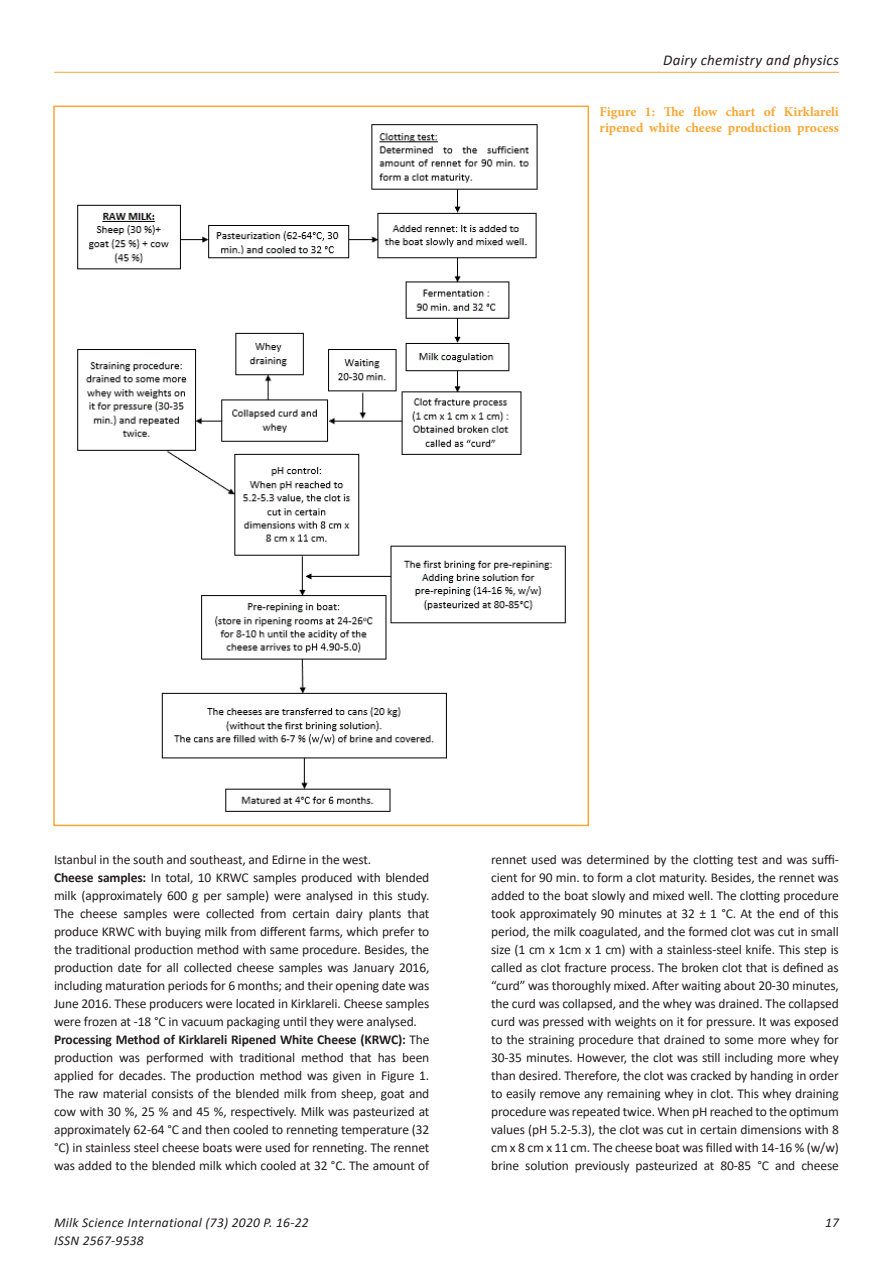
<style>
.page{position:relative;width:893px;height:1263px;background:#fff}
.page>*{position:absolute;margin:0;border:0;box-sizing:border-box;transform-origin:0 0}
.t1{font:italic 15px "Calibri";letter-spacing:.02em;color:#231f20}
.Fliesstext{font:13.5px/18px "Calibri";letter-spacing:-.01em;color:#231f20;text-align:justify}
.Bildunter-_Tabellenü{font:700 13.5px/16.2px "Minion Pro";color:#faa633}
.t2{font:italic 13.5px "Calibri";letter-spacing:.02em;color:#231f20}
.s1{font-weight:700}
</style>
<div class="page">
<hr style="left:54px;top:72px;width:785px;height:1px;background:#faa633">
<img style="left:77px;top:124px;width:489px;height:688px">
<p class="t1" style="left:663px;top:50px;width:177px">Dairy chemistry and physics</p>
<p class="Bildunter-_Tabellenü" style="left:600px;top:104px;width:241px">Figure 1: The flow chart of Kirklareli ripened white cheese production process</p>
<p class="Fliesstext" style="left:54px;top:850px;width:319px">Istanbul in the south and southeast, and Edirne in the west.</p>
<p class="Fliesstext" style="left:54px;top:868px;width:377px"><span class="s1">Cheese samples:</span> In total, 10 KRWC samples produced with blended milk (approximately 600 g per sample) were analysed in this study.<br>The cheese samples were collected from certain dairy plants that produce KRWC with buying milk from different farms, which prefer to the traditional production method with same procedure. Besides, the production date for all collected cheese samples was January 2016, including maturation periods for 6 months; and their opening date was June 2016. These producers were located in Kirklareli. Cheese samples were frozen at -18 °C in vacuum packaging until they were analysed.</p>
<p class="Fliesstext" style="left:54px;top:1030px;width:377px"><span class="s1">Processing Method of Kirklareli Ripened White Cheese (KRWC):</span> The production was performed with traditional method that has been applied for decades. The production method was given in Figure 1.<br>The raw material consists of the blended milk from sheep, goat and cow with 30 %, 25 % and 45 %, respectively. Milk was pasteurized at approximately 62-64 °C and then cooled to renneting temperature (32 °C) in stainless steel cheese boats were used for renneting. The rennet was added to the blended milk which cooled at 32 °C. The amount of</p>
<p class="Fliesstext" style="left:491px;top:850px;width:349px">rennet used was determined by the clotting test and was suffi&shy;cient for 90 min. to form a clot maturity. Besides, the rennet was added to the boat slowly and mixed well. The clotting procedure took approximately 90 minutes at 32 ± 1 °C. At the end of this period, the milk coagulated, and the formed clot was cut in small size (1 cm x 1cm x 1 cm) with a stainless-steel knife. This step is called as clot fracture process. The broken clot that is defined as “curd” was thoroughly mixed. After waiting about 20-30 minutes, the curd was collapsed, and the whey was drained. The collapsed curd was pressed with weights on it for pressure. It was exposed to the straining procedure that drained to some more whey for 30-35 minutes. However, the clot was still including more whey than desired. Therefore, the clot was cracked by handing in order to easily remove any remaining whey in clot. This whey draining procedure was repeated twice. When pH reached to the optimum values (pH 5.2-5.3), the clot was cut in certain dimensions with 8 cm x 8 cm x 11 cm. The cheese boat was filled with 14-16 % (w/w) brine solution previously pasteurized at 80-85 °C and cheese</p>
<p class="t2" style="left:54px;top:1213px;width:256px">Milk Science International (73) 2020 P. 16-22</p>
<p class="t2" style="left:825px;top:1213px;width:15px">17</p>
<p class="t2" style="left:54px;top:1231px;width:91px">ISSN 2567-9538</p>
</div>
